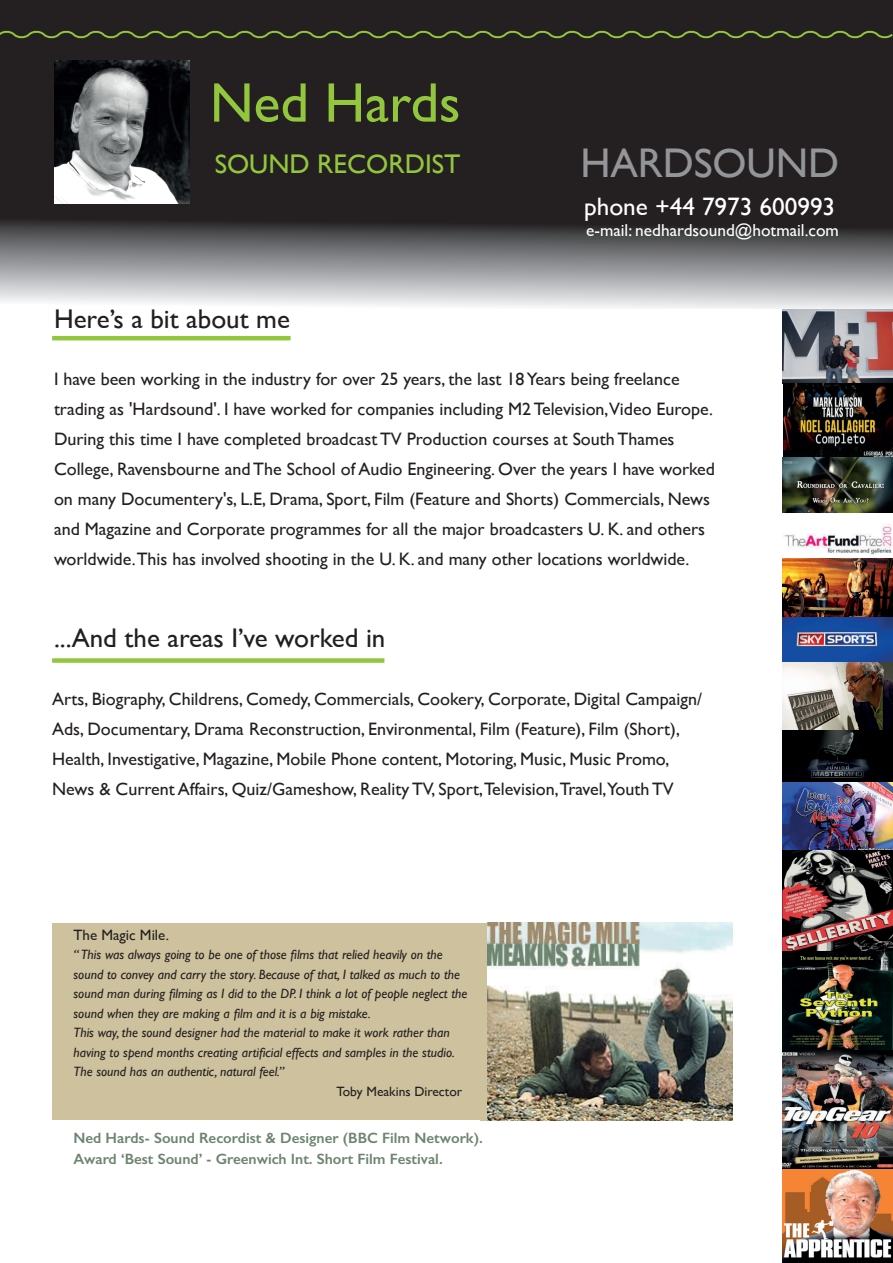
<style>
.page{position:relative;width:893px;height:1263px;background:#fff}
.page>*{position:absolute;margin:0;border:0;box-sizing:border-box;transform-origin:0 0}
.t1{font:55.95px "Gill Sans";color:#92c73d}
.t2{font:41.4px "Gill Sans";letter-spacing:-.005em;color:#939598}
.t3{font:27px "Gill Sans";color:#231f20}
.t4{font:27px "Gill Sans";color:#92c73d}
.t5{font:25.2px "Gill Sans";color:#fff}
.t6{font:18px/30px "Gill Sans";color:#231f20}
.t7{font:17.25px "Gill Sans";color:#fff}
.t8{font:600 15px/21px "Gill Sans";color:#6d846f}
.t9{font:15px "Gill Sans";color:#231f20}
.t10{font:italic 13.5px/19.5px "Gill Sans";color:#231f20}
.t11{font:13.5px "Gill Sans";color:#231f20}
</style>
<div class="page">
<svg style="left:0;top:1px;width:892px;height:308px;background:#474446"></svg>
<svg style="left:0;top:28px;width:893px;height:13px;background:#363b25"></svg>
<hr style="left:52px;top:336px;width:239px;height:4px;background:#92c73d">
<img style="left:54px;top:61px;width:135px;height:143px">
<img style="left:782px;top:309px;width:110px;height:75px">
<img style="left:784px;top:384px;width:109px;height:74px">
<img style="left:782px;top:458px;width:111px;height:97px">
<img style="left:782px;top:558px;width:111px;height:705px">
<img style="left:487px;top:923px;width:245px;height:197px">
<div style="left:52px;top:658px;width:332px;height:5px;background:#92c73d"></div>
<div style="left:52px;top:923px;width:434px;height:197px;background:#cdc29d"></div>
<h1 class="t1" style="left:210px;top:70px;width:252px">Ned Hards</h1>
<h3 class="t4" style="left:215px;top:148px;width:247px">SOUND RECORDIST</h3>
<h3 class="t3" style="left:54px;top:303px;width:237px">Here’s a bit about me</h3>
<h2 class="t2" style="left:580px;top:138px;width:260px">HARDSOUND</h2>
<h3 class="t5" style="left:584px;top:192px;width:253px">phone +44 7973 600993</h3>
<p class="t7" style="left:586px;top:220px;width:254px">e-mail: nedhardsound@hotmail.com</p>
<p class="t6" style="left:54px;top:364px;width:663px">I have been working in the industry for over 25 years, the last 18 Years being freelance trading as 'Hardsound'. I have worked for companies including M2 Television,Video Europe.<br>During this time I have completed broadcast TV Production courses at South Thames College, Ravensbourne and The School of Audio Engineering. Over the years I have worked on many Documentery's, L.E, Drama, Sport, Film (Feature and Shorts) Commercials, News and Magazine and Corporate programmes for all the major broadcasters U. K. and others worldwide.This has involved shooting in the U. K. and many other locations worldwide.</p>
<h3 class="t3" style="left:54px;top:622px;width:333px">...And the areas I’ve worked in</h3>
<p class="t6" style="left:52px;top:683px;width:651px">Arts, Biography, Childrens, Comedy, Commercials, Cookery, Corporate, Digital Campaign/ Ads, Documentary, Drama Reconstruction, Environmental, Film (Feature), Film (Short), Health, Investigative, Magazine, Mobile Phone content, Motoring, Music, Music Promo, News &amp; Current Affairs, Quiz/Gameshow, Reality TV, Sport,Television,Travel,Youth TV</p>
<p class="t9" style="left:74px;top:926px;width:97px">The Magic Mile.</p>
<p class="t10" style="left:74px;top:945px;width:395px">“ This was always going to be one of those films that relied heavily on the sound to convey and carry the story. Because of that, I talked as much to the sound man during filming as I did to the DP. I think a lot of people neglect the sound when they are making a film and it is a big mistake.<br>This way, the sound designer had the material to make it work rather than having to spend months creating artificial effects and samples in the studio.<br>The sound has an authentic, natural feel.”</p>
<p class="t11" style="left:337px;top:1083px;width:127px">Toby Meakins Director</p>
<p class="t8" style="left:74px;top:1127px;width:411px">Ned Hards- Sound Recordist &amp; Designer (BBC Film Network).<br>Award ‘Best Sound’ - Greenwich Int. Short Film Festival.</p>
</div>
